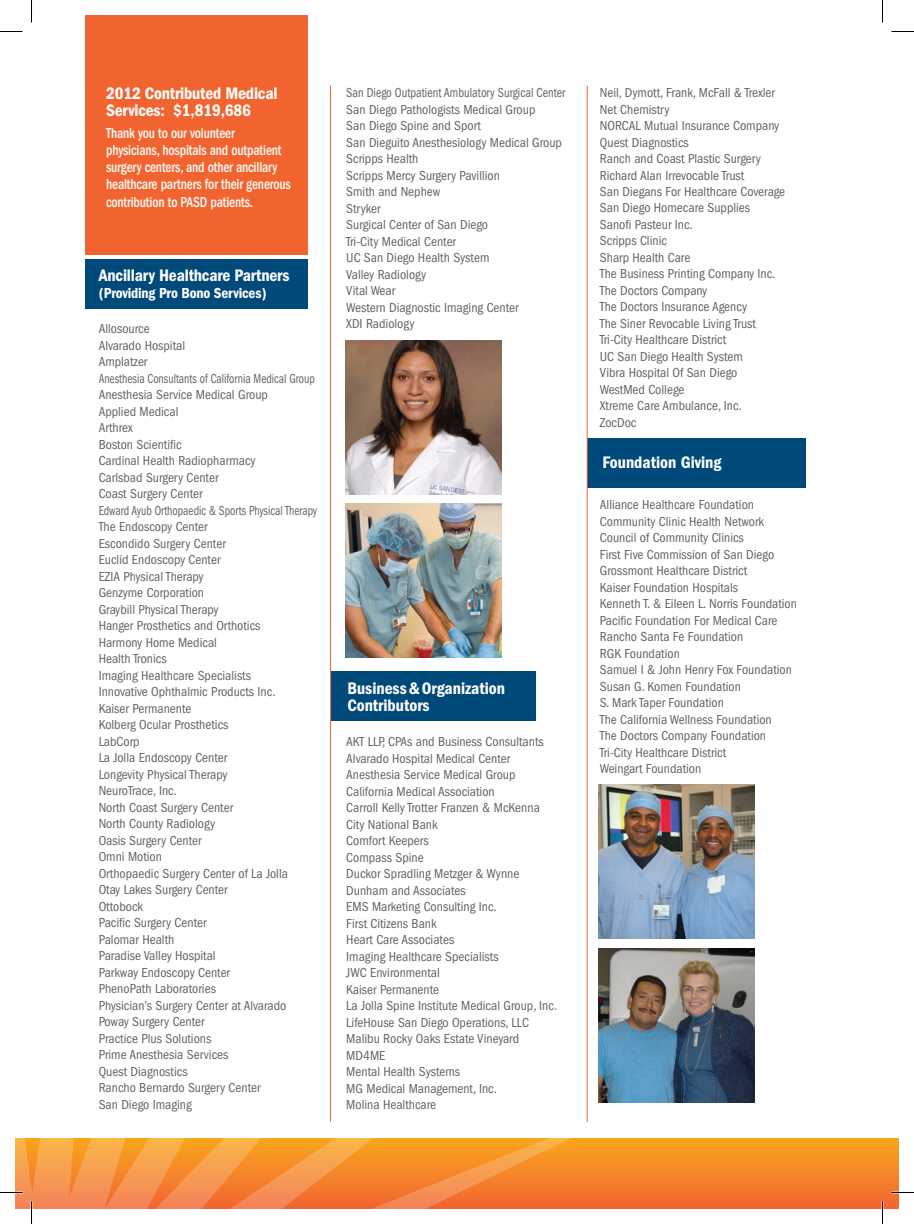
<style>
.page{position:relative;width:914px;height:1224px;background:#fff}
.page>*{position:absolute;margin:0;border:0;box-sizing:border-box;transform-origin:0 0}
.t1{font:600 condensed 17.25px/17.2px "Franklin Gothic LT";letter-spacing:-.01em;color:#fff}
.t2{font:500 condensed 15px/17.2px "Franklin Gothic LT";letter-spacing:-.01em;color:#fff;scale:.9 1}
.t3{font:600 condensed 15px "Franklin Gothic LT";letter-spacing:-.01em;color:#fff}
.t4{font:condensed 13.5px/16.5px "Franklin Gothic LT";color:#636366}
.t5{font:condensed 13.5px/16.5px "Franklin Gothic LT";color:#636366;scale:.9 1}
</style>
<div class="page">
<div style="left:31px;top:1138px;width:867px;height:71px;background:linear-gradient(to bottom,#f9a61d,#f16533)"></div>
<svg style="left:15px;top:661px;width:730px;height:548px"></svg>
<div style="left:331px;top:671px;width:204px;height:50px;background:#00497b"></div>
<div style="left:587px;top:438px;width:218px;height:49px;background:#00497b"></div>
<div style="left:86px;top:260px;width:222px;height:49px;background:#00497b"></div>
<div style="left:86px;top:15px;width:222px;height:240px;background:#f2642f"></div>
<img style="left:346px;top:341px;width:155px;height:154px">
<img style="left:598px;top:785px;width:156px;height:154px">
<img style="left:346px;top:504px;width:155px;height:154px">
<img style="left:598px;top:948px;width:156px;height:154px">
<hr style="left:587px;top:86px;width:1px;height:1036px;background:#f2642f">
<hr style="left:330px;top:86px;width:1px;height:1036px;background:#f2642f">
<hr style="left:881px;top:1202px;width:2px;height:22px;background:#fff">
<svg style="left:0;top:31px;width:22px;height:1px"></svg>
<svg style="left:891px;top:31px;width:23px;height:1px"></svg>
<svg style="left:0;top:1192px;width:22px;height:1px"></svg>
<svg style="left:891px;top:1192px;width:23px;height:1px"></svg>
<svg style="left:31px;top:0;width:1px;height:22px"></svg>
<svg style="left:31px;top:1202px;width:1px;height:22px"></svg>
<svg style="left:882px;top:0;width:1px;height:22px"></svg>
<svg style="left:882px;top:1202px;width:1px;height:22px"></svg>
<p class="t1" style="left:106px;top:84px;width:173px">2012 Contributed Medical<br>Services: $1,819,686</p>
<p class="t2" style="left:106px;top:124px;width:207px">Thank you to our volunteer physicians, hospitals and outpatient surgery centers, and other ancillary healthcare partners for their generous contribution to PASD patients.</p>
<p class="t1" style="left:99px;top:267px;width:192px">Ancillary Healthcare Partners</p>
<p class="t3" style="left:99px;top:285px;width:169px">(Providing Pro Bono Services)</p>
<p class="t4" style="left:99px;top:321px;width:220px">Allosource<br>Alvarado Hospital<br>Amplatzer<br>Anesthesia Consultants of California Medical Group<br>Anesthesia Service Medical Group<br>Applied Medical<br>Arthrex<br>Boston Scientific<br>Cardinal Health Radiopharmacy<br>Carlsbad Surgery Center<br>Coast Surgery Center<br>Edward Ayub Orthopaedic &amp; Sports Physical Therapy<br>The Endoscopy Center<br>Escondido Surgery Center<br>Euclid Endoscopy Center<br>EZIA Physical Therapy<br>Genzyme Corporation<br>Graybill Physical Therapy<br>Hanger Prosthetics and Orthotics<br>Harmony Home Medical<br>Health Tronics<br>Imaging Healthcare Specialists<br>Innovative Ophthalmic Products Inc.<br>Kaiser Permanente<br>Kolberg Ocular Prosthetics<br>LabCorp<br>La Jolla Endoscopy Center<br>Longevity Physical Therapy<br>NeuroTrace, Inc.<br>North Coast Surgery Center<br>North County Radiology<br>Oasis Surgery Center<br>Omni Motion<br>Orthopaedic Surgery Center of La Jolla<br>Otay Lakes Surgery Center<br>Ottobock<br>Pacific Surgery Center<br>Palomar Health<br>Paradise Valley Hospital<br>Parkway Endoscopy Center<br>PhenoPath Laboratories<br>Physician’s Surgery Center at Alvarado<br>Poway Surgery Center<br>Practice Plus Solutions<br>Prime Anesthesia Services<br>Quest Diagnostics<br>Rancho Bernardo Surgery Center<br>San Diego Imaging</p>
<p class="t5" style="left:346px;top:85px;width:245px">San Diego Outpatient Ambulatory Surgical Center<br>San Diego Pathologists Medical Group<br>San Diego Spine and Sport<br>San Dieguito Anesthesiology Medical Group<br>Scripps Health<br>Scripps Mercy Surgery Pavillion<br>Smith and Nephew<br>Stryker<br>Surgical Center of San Diego<br>Tri-City Medical Center<br>UC San Diego Health System<br>Valley Radiology<br>Vital Wear<br>Western Diagnostic Imaging Center<br>XDI Radiology</p>
<p class="t1" style="left:347px;top:680px;width:159px">Business &amp; Organization<br>Contributors</p>
<p class="t4" style="left:346px;top:734px;width:212px">AKT LLP, CPAs and Business Consultants<br>Alvarado Hospital Medical Center<br>Anesthesia Service Medical Group<br>California Medical Association<br>Carroll Kelly Trotter Franzen &amp; McKenna<br>City National Bank<br>Comfort Keepers<br>Compass Spine<br>Duckor Spradling Metzger &amp; Wynne<br>Dunham and Associates<br>EMS Marketing Consulting Inc.<br>First Citizens Bank<br>Heart Care Associates<br>Imaging Healthcare Specialists<br>JWC Environmental<br>Kaiser Permanente<br>La Jolla Spine Institute Medical Group, Inc.<br>LifeHouse San Diego Operations, LLC<br>Malibu Rocky Oaks Estate Vineyard<br>MD4ME<br>Mental Health Systems<br>MG Medical Management, Inc.<br>Molina Healthcare</p>
<p class="t4" style="left:600px;top:84px;width:187px">Neil, Dymott, Frank, McFall &amp; Trexler<br>Net Chemistry<br>NORCAL Mutual Insurance Company<br>Quest Diagnostics<br>Ranch and Coast Plastic Surgery<br>Richard Alan Irrevocable Trust<br>San Diegans For Healthcare Coverage<br>San Diego Homecare Supplies<br>Sanofi Pasteur Inc.<br>Scripps Clinic<br>Sharp Health Care<br>The Business Printing Company Inc.<br>The Doctors Company<br>The Doctors Insurance Agency<br>The Siner Revocable Living Trust<br>Tri-City Healthcare District<br>UC San Diego Health System<br>Vibra Hospital Of San Diego<br>WestMed College<br>Xtreme Care Ambulance, Inc.<br>ZocDoc</p>
<p class="t1" style="left:602px;top:453px;width:120px">Foundation Giving</p>
<p class="t4" style="left:600px;top:497px;width:199px">Alliance Healthcare Foundation<br>Community Clinic Health Network<br>Council of Community Clinics<br>First Five Commission of San Diego<br>Grossmont Healthcare District<br>Kaiser Foundation Hospitals<br>Kenneth T. &amp; Eileen L. Norris Foundation<br>Pacific Foundation For Medical Care<br>Rancho Santa Fe Foundation<br>RGK Foundation<br>Samuel I &amp; John Henry Fox Foundation<br>Susan G. Komen Foundation<br>S. Mark Taper Foundation<br>The California Wellness Foundation<br>The Doctors Company Foundation<br>Tri-City Healthcare District<br>Weingart Foundation</p>
</div>
